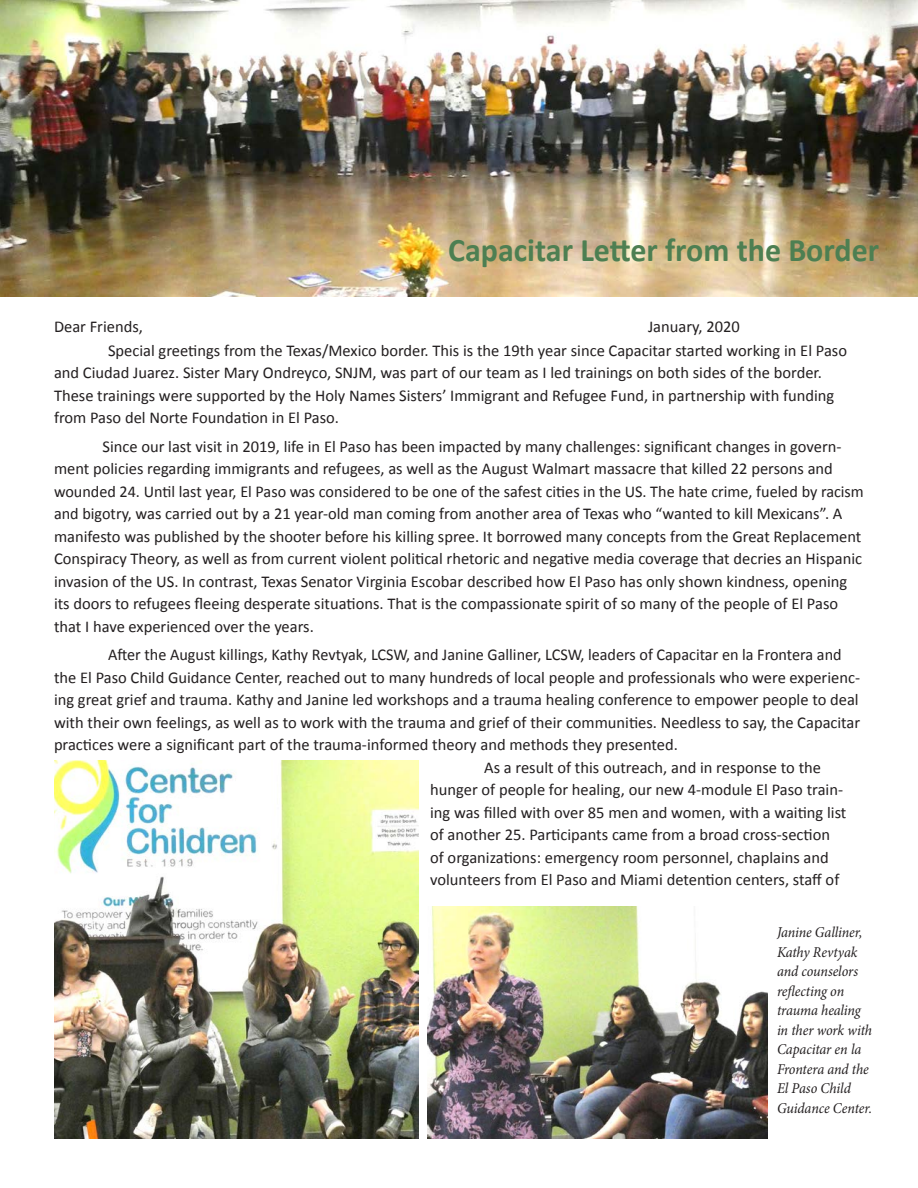
<style>
.page{position:relative;width:918px;height:1188px;background:#fff}
.page>*{position:absolute;margin:0;border:0;box-sizing:border-box;transform-origin:0 0}
.t1{font:700 33px "Calibri";color:#4d7f52}
.t2{font:16.5px/22.5px "Calibri";color:#231f20}
.t3{font:italic 15px/19.5px "Minion Pro";letter-spacing:-.01em;color:#231f20;scale:.94 1}
</style>
<div class="page">
<img style="left:0;top:0;width:918px;height:297px">
<img style="left:428px;top:906px;width:340px;height:232px">
<img style="left:54px;top:760px;width:364px;height:378px">
<p class="t1" style="left:448px;top:229px;width:432px">Capacitar Letter from the Border</p>
<p class="t2" style="left:54px;top:315px;width:90px">Dear Friends,</p>
<p class="t2" style="left:648px;top:315px;width:93px">January, 2020</p>
<p class="t2" style="left:54px;top:339px;width:795px;text-indent:54px">Special greetings from the Texas/Mexico border. This is the 19th year since Capacitar started working in El Paso and Ciudad Juarez. Sister Mary Ondreyco, SNJM, was part of our team as I led trainings on both sides of the border.<br>These trainings were supported by the Holy Names Sisters’ Immigrant and Refugee Fund, in partnership with funding from Paso del Norte Foundation in El Paso.</p>
<p class="t2" style="left:54px;top:435px;width:811px;text-indent:48px">Since our last visit in 2019, life in El Paso has been impacted by many challenges: significant changes in govern&shy;ment policies regarding immigrants and refugees, as well as the August Walmart massacre that killed 22 persons and wounded 24. Until last year, El Paso was considered to be one of the safest cities in the US. The hate crime, fueled by racism and bigotry, was carried out by a 21 year-old man coming from another area of Texas who “wanted to kill Mexicans”. A manifesto was published by the shooter before his killing spree. It borrowed many concepts from the Great Replacement Conspiracy Theory, as well as from current violent political rhetoric and negative media coverage that decries an Hispanic invasion of the US. In contrast, Texas Senator Virginia Escobar described how El Paso has only shown kindness, opening its doors to refugees fleeing desperate situations. That is the compassionate spirit of so many of the people of El Paso that I have experienced over the years.</p>
<p class="t2" style="left:54px;top:644px;width:808px;text-indent:54px">After the August killings, Kathy Revtyak, LCSW, and Janine Galliner, LCSW, leaders of Capacitar en la Frontera and the El Paso Child Guidance Center, reached out to many hundreds of local people and professionals who were experienc&shy;ing great grief and trauma. Kathy and Janine led workshops and a trauma healing conference to empower people to deal with their own feelings, as well as to work with the trauma and grief of their communities. Needless to say, the Capacitar practices were a significant part of the trauma-informed theory and methods they presented.</p>
<p class="t2" style="left:430px;top:756px;width:418px;text-indent:54px">As a result of this outreach, and in response to the hunger of people for healing, our new 4-module El Paso train&shy;ing was filled with over 85 men and women, with a waiting list of another 25. Participants came from a broad cross-section of organizations: emergency room personnel, chaplains and volunteers from El Paso and Miami detention centers, staff of</p>
<p class="t3" style="left:777px;top:922px;width:103px">Janine Galliner,<br>Kathy Revtyak and counselors reflecting on trauma healing in ther work with<br>Capacitar en la<br>Frontera and the<br>El Paso Child<br>Guidance Center.</p>
</div>
